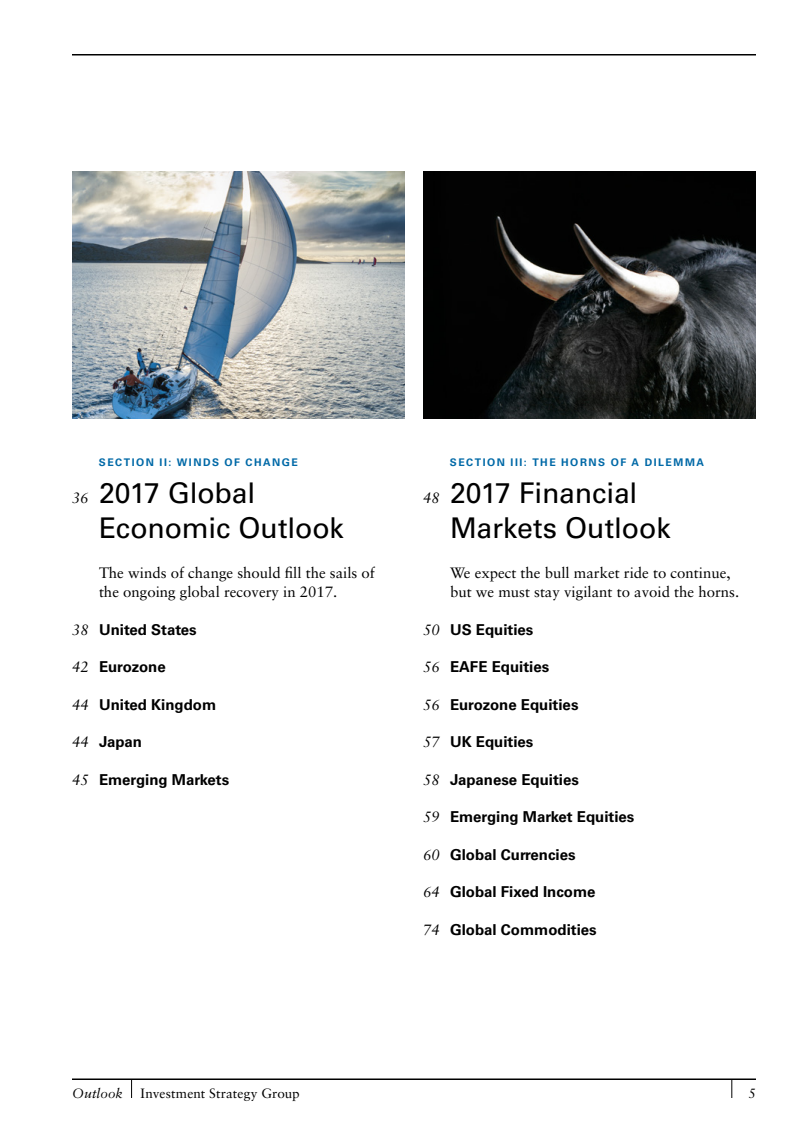
<style>
.page{position:relative;width:810px;height:1134px;background:#fff}
.page>*{position:absolute;margin:0;border:0;box-sizing:border-box;transform-origin:0 0}
.t1{font:28.5px/34.5px "Univers LT Std";letter-spacing:-.005em;color:#000}
.t2{font:700 15px "Univers LT Std";color:#000}
.t3{font:15px/18.8px "Sabon LT Std";color:#000}
.t4{font:13.5px "Sabon LT Std";color:#000}
.t5{font:italic 13.5px "Sabon LT Std";letter-spacing:.01em;color:#000}
.t6{font:700 10.5px "Univers LT Std";letter-spacing:.145em;color:#0069a7}
.s1{font-family:"Sabon LT Std";font-style:italic;font-size:15px}
.s2{font-family:"Sabon LT Std";font-weight:400;font-style:italic}
</style>
<div class="page">
<hr style="left:72px;top:54px;width:684px;height:2px;background:#000">
<hr style="left:72px;top:1078px;width:684px;height:2px;background:#000">
<svg style="left:732px;top:1080px;width:1px;height:18px"></svg>
<svg style="left:131px;top:1080px;width:1px;height:18px"></svg>
<img style="left:72px;top:172px;width:333px;height:246px">
<img style="left:423px;top:172px;width:333px;height:246px">
<p class="t6" style="left:99px;top:456px;width:200px">SECTION II: WINDS OF CHANGE</p>
<h1 class="t1" style="left:99px;top:476px;width:246px;text-indent:-27px"><span class="s1">36</span> 2017 Global<br>Economic Outlook</h1>
<p class="t3" style="left:99px;top:564px;width:278px">The winds of change should fill the sails of the ongoing global recovery in 2017.</p>
<p class="t2" style="left:72px;top:620px;width:126px"><span class="s2">38</span> United States</p>
<p class="t2" style="left:72px;top:658px;width:95px"><span class="s2">42</span> Eurozone</p>
<p class="t2" style="left:72px;top:695px;width:146px"><span class="s2">44</span> United Kingdom</p>
<p class="t2" style="left:72px;top:733px;width:72px"><span class="s2">44</span> Japan</p>
<p class="t2" style="left:72px;top:770px;width:159px"><span class="s2">45</span> Emerging Markets</p>
<p class="t6" style="left:450px;top:456px;width:256px">SECTION III: THE HORNS OF A DILEMMA</p>
<h1 class="t1" style="left:450px;top:476px;width:222px;text-indent:-27px"><span class="s1">48</span> 2017 Financial<br>Markets Outlook</h1>
<p class="t3" style="left:450px;top:564px;width:291px">We expect the bull market ride to continue, but we must stay vigilant to avoid the horns.</p>
<p class="t2" style="left:423px;top:620px;width:112px"><span class="s2">50</span> US Equities</p>
<p class="t2" style="left:423px;top:658px;width:128px"><span class="s2">56</span> EAFE Equities</p>
<p class="t2" style="left:423px;top:695px;width:157px"><span class="s2">56</span> Eurozone Equities</p>
<p class="t2" style="left:423px;top:733px;width:112px"><span class="s2">57</span> UK Equities</p>
<p class="t2" style="left:423px;top:770px;width:157px"><span class="s2">58</span> Japanese Equities</p>
<p class="t2" style="left:423px;top:808px;width:213px"><span class="s2">59</span> Emerging Market Equities</p>
<p class="t2" style="left:423px;top:845px;width:154px"><span class="s2">60</span> Global Currencies</p>
<p class="t2" style="left:423px;top:883px;width:174px"><span class="s2">64</span> Global Fixed Income</p>
<p class="t2" style="left:423px;top:920px;width:175px"><span class="s2">74</span> Global Commodities</p>
<p class="t5" style="left:72px;top:1085px;width:53px">Outlook</p>
<p class="t4" style="left:140px;top:1085px;width:161px">Investment Strategy Group</p>
<p class="t4" style="left:748px;top:1085px;width:9px">5</p>
</div>
